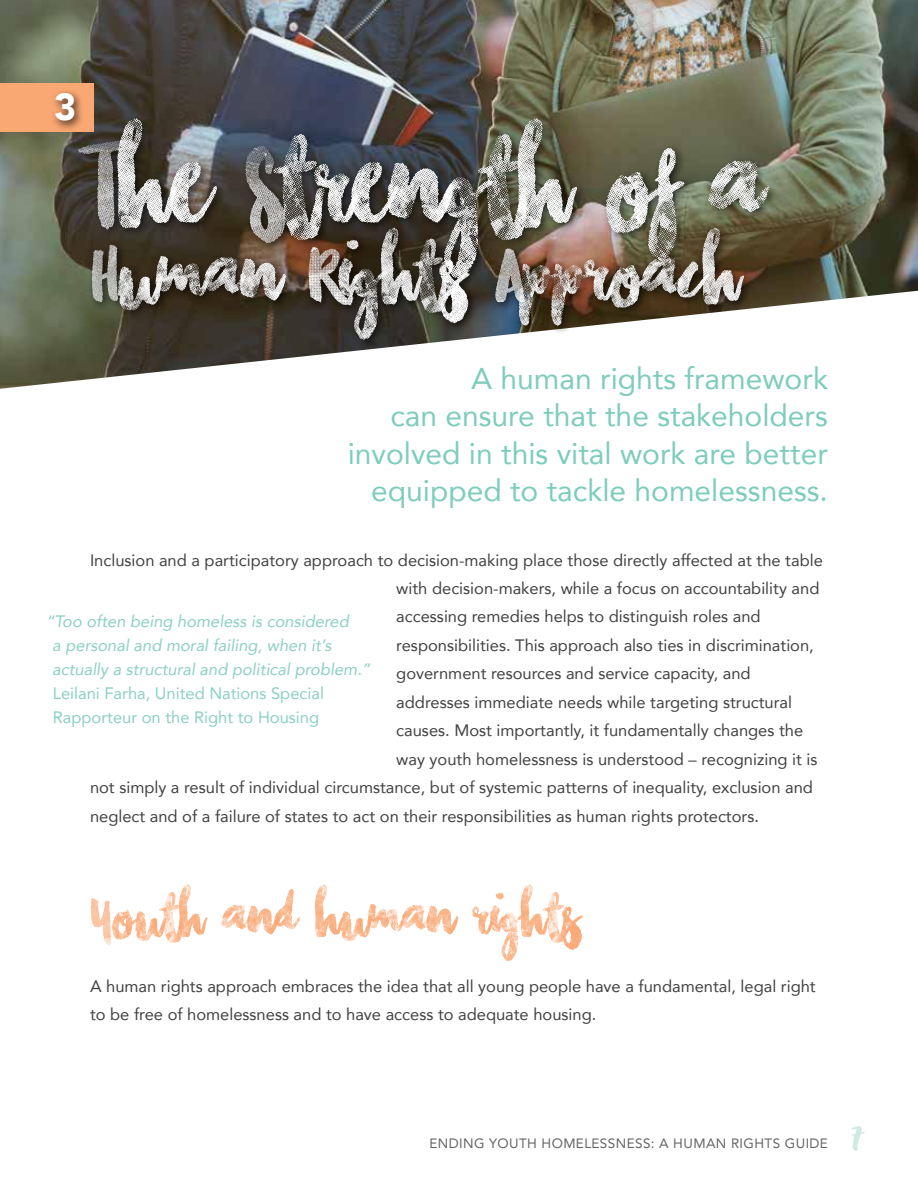
<style>
.page{position:relative;width:918px;height:1188px;background:#fff}
.page>*{position:absolute;margin:0;border:0;box-sizing:border-box;transform-origin:0 0}
.t1{font:150px "Chasing Embers Two";letter-spacing:-.01em;color:#fff}
.t2{font:105px "Chasing Embers Two";letter-spacing:-.01em;color:#fff}
.t3{font:72px "Chasing Embers Two";color:#f9a773}
.t4{font:54px "Chasing Embers One";color:#bee3da}
.t5{font:900 37.5px "Avenir";color:#fff}
.t6{font:30px/37.5px "Avenir";color:#7dccbc;text-align:right}
.t7{font:16.5px/28.5px "Avenir";color:#414042}
.t8{font:italic 16.5px/24px "Avenir";color:#8ad0c2}
.t9{font:16.5px/24px "Avenir";color:#8ad0c2}
.t10{font:13.5px "Avenir";letter-spacing:.03em;color:#636466}
</style>
<div class="page">
<img style="left:0;top:0;width:918px;height:389px">
<div style="left:74px;top:114px;width:705px;height:236px;background:#000;opacity:.75"></div>
<div style="left:0;top:83px;width:94px;height:49px;background:#f9a773"></div>
<div style="left:51px;top:88px;width:34px;height:44px;background:#000;opacity:.75"></div>
<h3 class="t5" style="left:54px;top:75px;width:24px">3</h3>
<h1 class="t1" style="left:90px;top:83px;width:677px">The Strength of a</h1>
<h2 class="t2" style="left:90px;top:203px;width:653px">Human Rights Approach</h2>
<h3 class="t6" style="left:348px;top:358px;width:482px">A human rights framework<br>can ensure that the stakeholders involved in this vital work are better equipped to tackle homelessness.</h3>
<p class="t7" style="left:90px;top:545px;width:734px">Inclusion and a participatory approach to decision-making place those directly affected at the table</p>
<p class="t7" style="left:396px;top:574px;width:425px">with decision-makers, while a focus on accountability and</p>
<p class="t7" style="left:396px;top:602px;width:366px">accessing remedies helps to distinguish roles and</p>
<p class="t7" style="left:396px;top:631px;width:419px">responsibilities. This approach also ties in discrimination,</p>
<p class="t7" style="left:396px;top:659px;width:356px">government resources and service capacity, and</p>
<p class="t7" style="left:396px;top:688px;width:397px">addresses immediate needs while targeting structural</p>
<p class="t7" style="left:396px;top:716px;width:408px">causes. Most importantly, it fundamentally changes the</p>
<p class="t7" style="left:396px;top:745px;width:423px">way youth homelessness is understood – recognizing it is</p>
<p class="t7" style="left:90px;top:773px;width:725px">not simply a result of individual circumstance, but of systemic patterns of inequality, exclusion and</p>
<p class="t7" style="left:90px;top:801px;width:670px">neglect and of a failure of states to act on their responsibilities as human rights protectors.</p>
<p class="t8" style="left:52px;top:609px;width:320px;text-indent:-6px">“Too often being homeless is considered<br>a personal and moral failing, when it’s actually a structural and political problem.”</p>
<p class="t9" style="left:53px;top:681px;width:273px">Leilani Farha, United Nations Special<br>Rapporteur on the Right to Housing</p>
<h3 class="t3" style="left:90px;top:868px;width:493px">Youth and human rights</h3>
<p class="t7" style="left:90px;top:971px;width:727px">A human rights approach embraces the idea that all young people have a fundamental, legal right to be free of homelessness and to have access to adequate housing.</p>
<p class="t10" style="left:429px;top:1132px;width:400px">ENDING YOUTH HOMELESSNESS: A HUMAN RIGHTS GUIDE</p>
<h3 class="t4" style="left:851px;top:1113px;width:14px">7</h3>
</div>
